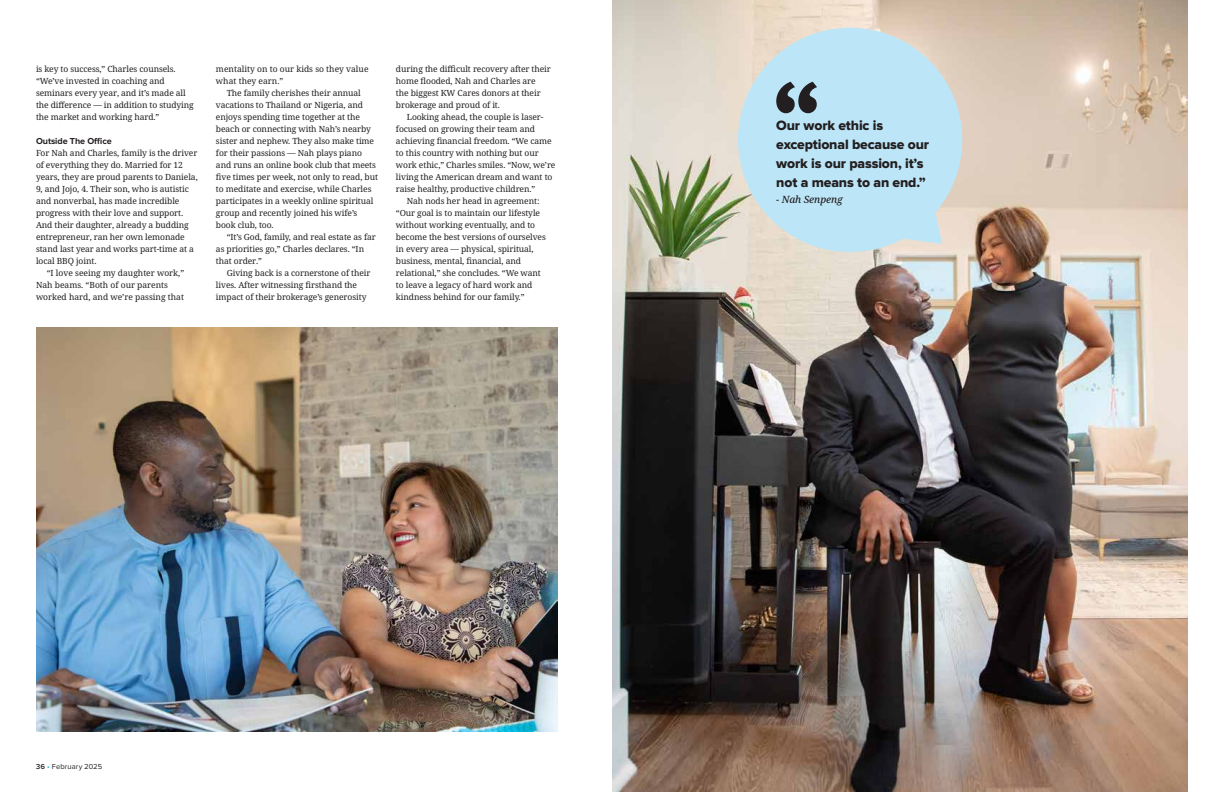
<style>
.page{position:relative;width:1224px;height:792px;background:#fff}
.page>*{position:absolute;margin:0;border:0;box-sizing:border-box;transform-origin:0 0}
.t1{font:14px/19px "Proxima Nova Extrabld";letter-spacing:-.01em;color:#231f20}
.t2{font:italic 500 10px "Avrile Serif";letter-spacing:-.01em;color:#231f20}
.t3{font:700 9px "Proxima Nova";letter-spacing:-.005em;color:#231f20}
.t4{font:8.5px/12px "Avrile Serif";letter-spacing:-.01em;color:#231f20}
.t5{font:7.5px "Proxima Nova";letter-spacing:.02em;color:#231f20}
.s1{font-weight:600}
.s2{color:#19a8e0}
</style>
<div class="page">
<img style="left:612px;top:0;width:576px;height:792px">
<img style="left:36px;top:327px;width:522px;height:405px">
<svg style="left:738px;top:28px;width:224px;height:224px;fill:#bce6f8"></svg>
<svg style="left:776px;top:82px;width:41px;height:31px"></svg>
<p class="t4" style="left:36px;top:63px;width:159px">is key to success,” Charles counsels. “We’ve invested in coaching and seminars every year, and it’s made all the difference — in addition to studying the market and working hard.”</p>
<p class="t3" style="left:36px;top:137px;width:77px">Outside The Office</p>
<p class="t4" style="left:36px;top:147px;width:163px">For Nah and Charles, family is the driver</p>
<p class="t4" style="left:36px;top:159px;width:149px">of everything they do. Married for 12</p>
<p class="t4" style="left:36px;top:171px;width:163px">years, they are proud parents to Daniela,</p>
<p class="t4" style="left:36px;top:183px;width:154px">9, and Jojo, 4. Their son, who is autistic</p>
<p class="t4" style="left:36px;top:195px;width:145px">and nonverbal, has made incredible</p>
<p class="t4" style="left:36px;top:207px;width:149px">progress with their love and support.</p>
<p class="t4" style="left:36px;top:219px;width:154px">And their daughter, already a budding</p>
<p class="t4" style="left:36px;top:231px;width:150px">entrepreneur, ran her own lemonade</p>
<p class="t4" style="left:36px;top:243px;width:159px">stand last year and works part-time at a</p>
<p class="t4" style="left:36px;top:255px;width:62px">local BBQ joint.</p>
<p class="t4" style="left:47px;top:267px;width:139px">“I love seeing my daughter work,”</p>
<p class="t4" style="left:36px;top:279px;width:134px">Nah beams. “Both of our parents</p>
<p class="t4" style="left:36px;top:291px;width:150px">worked hard, and we’re passing that</p>
<p class="t4" style="left:216px;top:63px;width:154px">mentality on to our kids so they value what they earn.”</p>
<p class="t4" style="left:216px;top:87px;width:163px;text-indent:11px">The family cherishes their annual vacations to Thailand or Nigeria, and enjoys spending time together at the beach or connecting with Nah’s nearby sister and nephew. They also make time for their passions — Nah plays piano and runs an online book club that meets five times per week, not only to read, but to meditate and exercise, while Charles participates in a weekly online spiritual group and recently joined his wife’s book club, too.</p>
<p class="t4" style="left:216px;top:231px;width:161px;text-indent:11px">“It’s God, family, and real estate as far as priorities go,” Charles declares. “In that order.”</p>
<p class="t4" style="left:216px;top:267px;width:156px;text-indent:11px">Giving back is a cornerstone of their lives. After witnessing firsthand the impact of their brokerage’s generosity</p>
<p class="t4" style="left:396px;top:63px;width:156px">during the difficult recovery after their home flooded, Nah and Charles are<br>the biggest KW Cares donors at their brokerage and proud of it.</p>
<p class="t4" style="left:407px;top:111px;width:138px">Looking ahead, the couple is laser-</p>
<p class="t4" style="left:396px;top:123px;width:141px">focused on growing their team and</p>
<p class="t4" style="left:396px;top:135px;width:157px">achieving financial freedom. “We came</p>
<p class="t4" style="left:396px;top:147px;width:144px">to this country with nothing but our</p>
<p class="t4" style="left:396px;top:159px;width:161px">work ethic,” Charles smiles. “Now, we’re</p>
<p class="t4" style="left:396px;top:171px;width:158px">living the American dream and want to</p>
<p class="t4" style="left:396px;top:183px;width:141px">raise healthy, productive children.”</p>
<p class="t4" style="left:407px;top:195px;width:134px">Nah nods her head in agreement:</p>
<p class="t4" style="left:396px;top:207px;width:146px">“Our goal is to maintain our lifestyle</p>
<p class="t4" style="left:396px;top:219px;width:141px">without working eventually, and to</p>
<p class="t4" style="left:396px;top:231px;width:151px">become the best versions of ourselves</p>
<p class="t4" style="left:396px;top:243px;width:139px">in every area — physical, spiritual,</p>
<p class="t4" style="left:396px;top:255px;width:126px">business, mental, financial, and</p>
<p class="t4" style="left:396px;top:267px;width:146px">relational,” she concludes. “We want</p>
<p class="t4" style="left:396px;top:279px;width:138px">to leave a legacy of hard work and</p>
<p class="t4" style="left:396px;top:291px;width:130px">kindness behind for our family.”</p>
<p class="t5" style="left:36px;top:762px;width:68px"><span class="s1">36</span> <span class="s2">•</span> February 2025</p>
<h1 class="t1" style="left:776px;top:116px;width:154px">Our work ethic is exceptional because our work is our passion, it’s not a means to an end.”</h1>
<p class="t2" style="left:776px;top:192px;width:68px">- Nah Senpeng</p>
</div>
